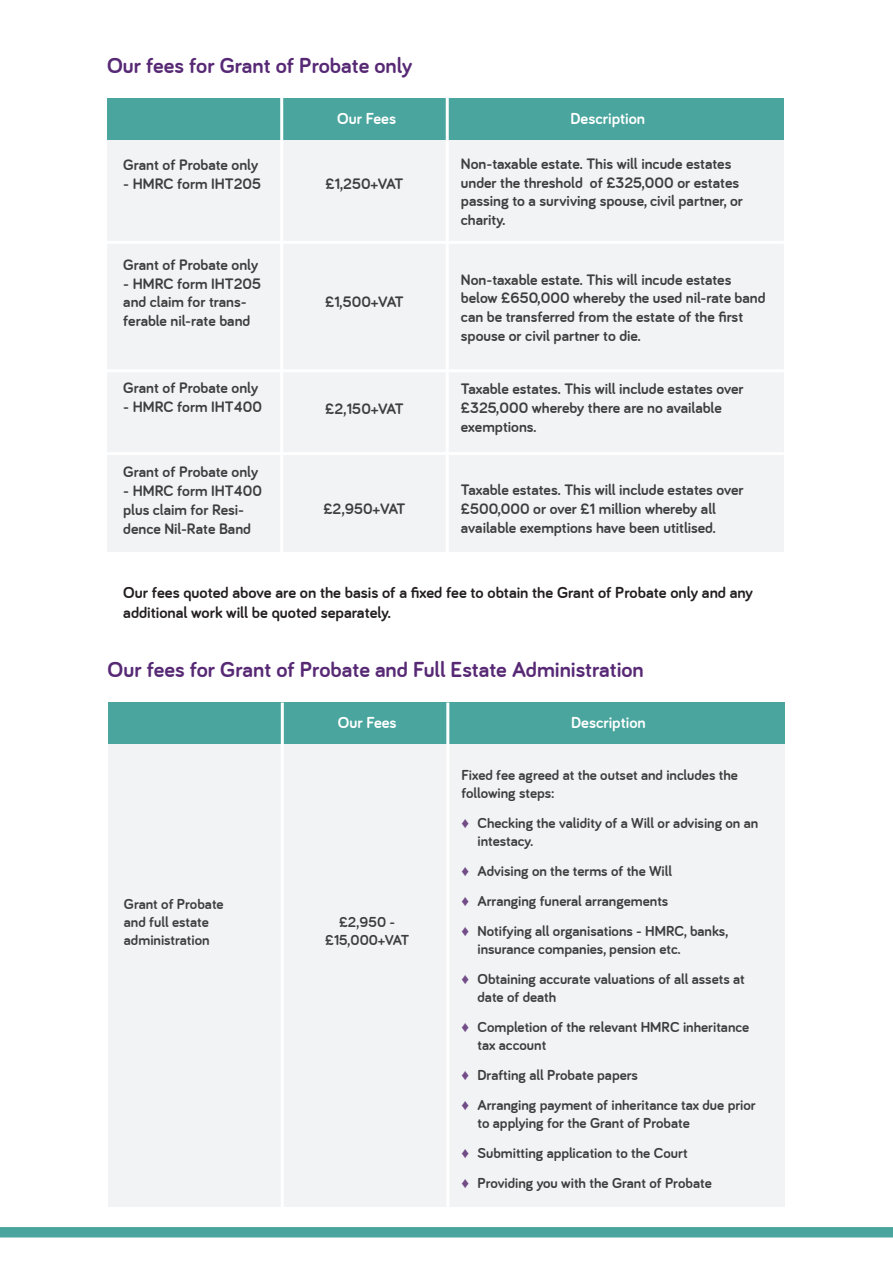
<style>
.page{position:relative;width:893px;height:1263px;background:#fff}
.page>*{position:absolute;margin:0;border:0;box-sizing:border-box;transform-origin:0 0}
.t1{font:700 22.5px "Bariol";color:#572975}
.t2{font:700 16.5px/19.8px "Bariol";color:#231f20}
.t3{font:700 16.5px "Bariol";color:#fff}
.t4{font:700 15.75px/18.9px "Bariol";color:#3e3e3f}
.t5{font:700 15px/18px "Bariol";color:#3e3e3f}
.s1{font-family:"Arial";font-weight:400;color:#714c87}
</style>
<div class="page">
<div style="left:107px;top:139px;width:677px;height:413px;background:#f2f3f4"></div>
<div style="left:107px;top:98px;width:677px;height:41px;background:#49a59e"></div>
<hr style="left:446px;top:98px;width:3px;height:495px;background:#fff">
<hr style="left:280px;top:98px;width:3px;height:495px;background:#fff">
<hr style="left:107px;top:241px;width:677px;height:3px;background:#fff">
<hr style="left:107px;top:369px;width:677px;height:3px;background:#fff">
<hr style="left:107px;top:452px;width:677px;height:3px;background:#fff">
<div style="left:108px;top:744px;width:676px;height:462px;background:#f2f3f4"></div>
<div style="left:108px;top:702px;width:676px;height:42px;background:#49a59e"></div>
<hr style="left:446px;top:702px;width:3px;height:523px;background:#fff">
<hr style="left:281px;top:702px;width:3px;height:523px;background:#fff">
<svg style="left:0;top:1227px;width:893px;height:10px;background:#4aa59e"></svg>
<p class="t1" style="left:107px;top:53px;width:307px">Our fees for Grant of Probate only</p>
<p class="t3" style="left:337px;top:109px;width:60px">Our Fees</p>
<p class="t3" style="left:571px;top:109px;width:76px">Description</p>
<p class="t4" style="left:123px;top:155px;width:136px">Grant of Probate only</p>
<p class="t4" style="left:123px;top:174px;width:139px">- HMRC form IHT205</p>
<p class="t4" style="left:326px;top:174px;width:79px">£1,250+VAT</p>
<p class="t4" style="left:123px;top:255px;width:136px">Grant of Probate only</p>
<p class="t4" style="left:123px;top:274px;width:139px">- HMRC form IHT205 and claim for trans&shy;ferable nil-rate band</p>
<p class="t4" style="left:325px;top:292px;width:80px">£1,500+VAT</p>
<p class="t4" style="left:123px;top:378px;width:136px">Grant of Probate only</p>
<p class="t4" style="left:123px;top:397px;width:140px">- HMRC form IHT400</p>
<p class="t4" style="left:325px;top:400px;width:80px">£2,150+VAT</p>
<p class="t4" style="left:123px;top:462px;width:136px">Grant of Probate only</p>
<p class="t4" style="left:123px;top:481px;width:140px">- HMRC form IHT400 plus claim for Resi&shy;dence Nil-Rate Band</p>
<p class="t4" style="left:323px;top:499px;width:84px">£2,950+VAT</p>
<p class="t4" style="left:461px;top:154px;width:284px">Non-taxable estate. This will incude estates under the threshold of £325,000 or estates passing to a surviving spouse, civil partner, or charity.</p>
<p class="t4" style="left:461px;top:270px;width:306px">Non-taxable estate. This will incude estates below £650,000 whereby the used nil-rate band can be transferred from the estate of the first spouse or civil partner to die.</p>
<p class="t4" style="left:461px;top:379px;width:284px">Taxable estates. This will include estates over £325,000 whereby there are no available exemptions.</p>
<p class="t4" style="left:461px;top:480px;width:284px">Taxable estates. This will include estates over £500,000 or over £1 million whereby all available exemptions have been utitlised.</p>
<p class="t2" style="left:123px;top:582px;width:631px">Our fees quoted above are on the basis of a fixed fee to obtain the Grant of Probate only and any additional work will be quoted separately.</p>
<p class="t1" style="left:108px;top:656px;width:538px">Our fees for Grant of Probate and Full Estate Administration</p>
<p class="t5" style="left:124px;top:895px;width:101px">Grant of Probate and full estate administration</p>
<p class="t3" style="left:338px;top:713px;width:60px">Our Fees</p>
<p class="t3" style="left:571px;top:713px;width:76px">Description</p>
<p class="t5" style="left:325px;top:913px;width:85px;text-align:center">£2,950 - £15,000+VAT</p>
<p class="t5" style="left:461px;top:766px;width:278px">Fixed fee agreed at the outset and includes the following steps:</p>
<p class="t5" style="left:477px;top:814px;width:282px;text-indent:-16px"><span class="s1">♦</span> Checking the validity of a Will or advising on an intestacy.</p>
<p class="t5" style="left:461px;top:862px;width:212px"><span class="s1">♦</span> Advising on the terms of the Will</p>
<p class="t5" style="left:461px;top:892px;width:208px"><span class="s1">♦</span> Arranging funeral arrangements</p>
<p class="t5" style="left:477px;top:922px;width:252px;text-indent:-16px"><span class="s1">♦</span> Notifying all organisations - HMRC, banks, insurance companies, pension etc.</p>
<p class="t5" style="left:477px;top:970px;width:269px;text-indent:-16px"><span class="s1">♦</span> Obtaining accurate valuations of all assets at date of death</p>
<p class="t5" style="left:477px;top:1018px;width:273px;text-indent:-16px"><span class="s1">♦</span> Completion of the relevant HMRC inheritance tax account</p>
<p class="t5" style="left:461px;top:1066px;width:178px"><span class="s1">♦</span> Drafting all Probate papers</p>
<p class="t5" style="left:477px;top:1096px;width:280px;text-indent:-16px"><span class="s1">♦</span> Arranging payment of inheritance tax due prior to applying for the Grant of Probate</p>
<p class="t5" style="left:461px;top:1144px;width:228px"><span class="s1">♦</span> Submitting application to the Court</p>
<p class="t5" style="left:461px;top:1174px;width:252px"><span class="s1">♦</span> Providing you with the Grant of Probate</p>
</div>
